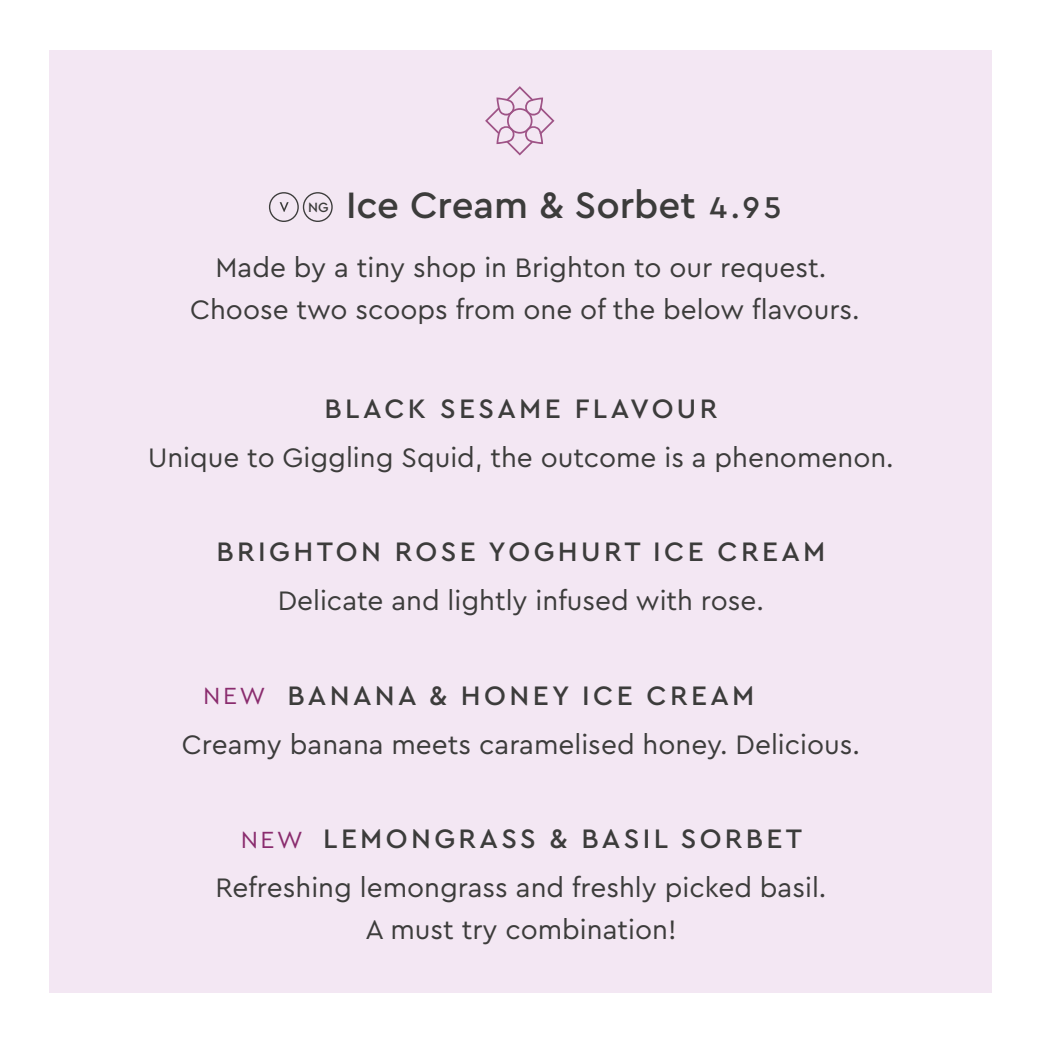
<style>
.page{position:relative;width:1042px;height:1042px;background:#fff}
.page>*{position:absolute;margin:0;border:0;box-sizing:border-box;transform-origin:0 0}
.t1{font:500 38.5px "Cera GR";color:#3c3c3b}
.t2{font:500 31.5px "Cera GR";color:#3c3c3b}
.t3{font:28px/49px "Cera GR";color:#3c3c3b;text-align:center}
.t4{font:500 28px "Cera GR";letter-spacing:.12em;color:#3c3c3b}
.t5{font:24.5px "Cera GR";color:#8a2c6e}
.t6{font:500 14px "Cera GR";color:#3c3c3b}
.s1{font-size:24.5px;color:#8a2c6e}
.s2{font-weight:500}
</style>
<div class="page">
<div style="left:50px;top:50px;width:942px;height:942px;background:#f3e7f3"></div>
<svg style="left:485px;top:86px;width:69px;height:69px"></svg>
<div style="left:269px;top:192px;width:30px;height:30px;border:1px solid #3c3c3b;border-radius:50%"></div>
<svg style="left:280px;top:202px;width:9px;height:10px"></svg>
<div style="left:303px;top:192px;width:30px;height:30px;border:1px solid #3c3c3b;border-radius:50%"></div>
<h1 class="t1" style="left:346px;top:183px;width:351px">Ice Cream &amp; Sorbet</h1>
<p class="t3" style="left:190px;top:247px;width:671px;line-height:42px">Made by a tiny shop in Brighton to our request.<br>Choose two scoops from one of the below flavours.</p>
<p class="t6" style="left:308px;top:199px;width:22px">NG</p>
<p class="t2" style="left:709px;top:189px;width:74px">4.95</p>
<p class="t4" style="left:325px;top:392px;width:394px">BLACK SESAME FLAVOUR</p>
<p class="t3" style="left:148px;top:433px;width:747px">Unique to Giggling Squid, the outcome is a phenomenon.</p>
<p class="t4" style="left:216px;top:536px;width:610px">BRIGHTON ROSE YOGHURT ICE CREAM</p>
<p class="t3" style="left:278px;top:576px;width:488px">Delicate and lightly infused with rose.</p>
<p class="t4" style="left:287px;top:679px;width:468px">BANANA &amp; HONEY ICE CREAM</p>
<p class="t3" style="left:182px;top:720px;width:680px">Creamy banana meets caramelised honey. Delicious.</p>
<p class="t5" style="left:203px;top:682px;width:64px">NEW</p>
<p class="t3" style="left:215px;top:814px;width:612px"><span class="s1">NEW</span> <span class="s2">LEMONGRASS &amp; BASIL SORBET<br></span>Refreshing lemongrass and freshly picked basil.</p>
<p class="t3" style="left:365px;top:905px;width:313px">A must try combination!</p>
</div>
